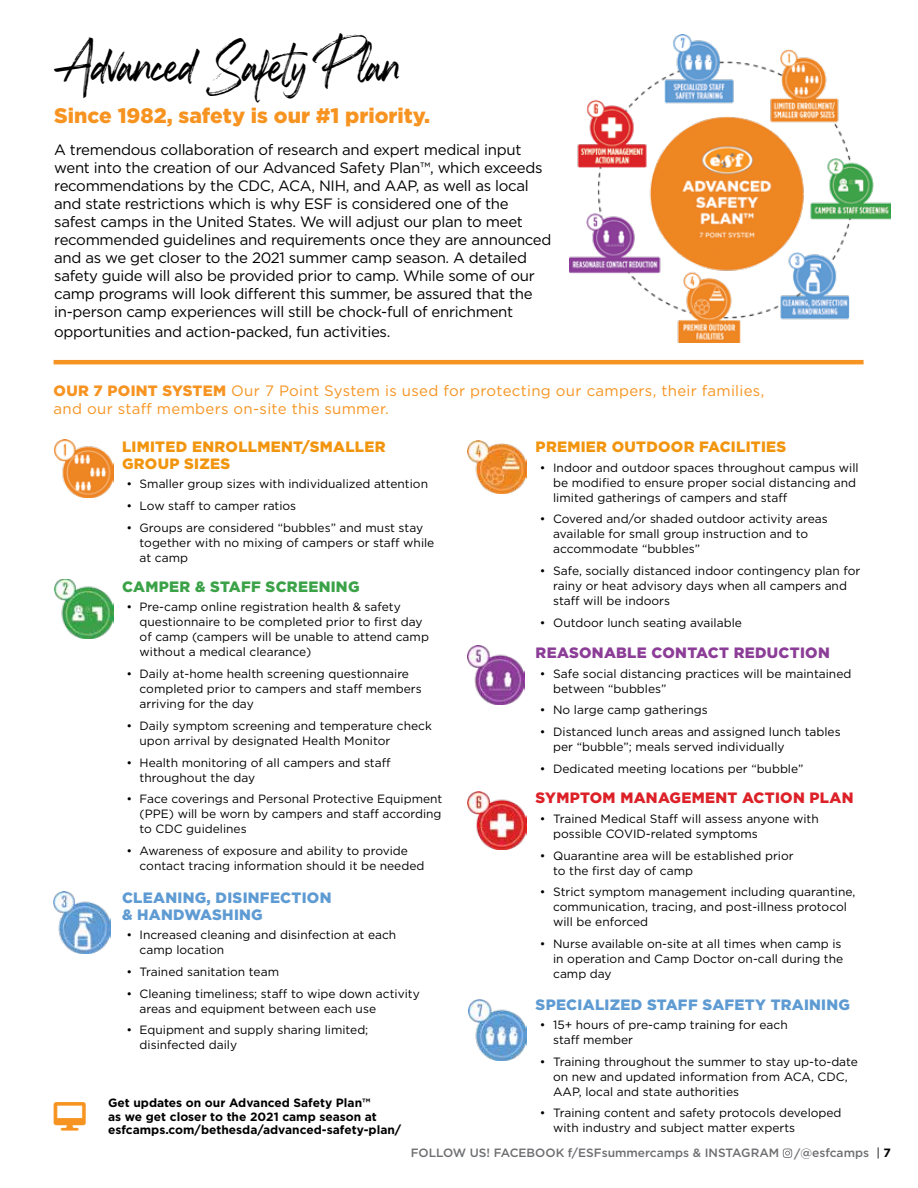
<style>
.page{position:relative;width:918px;height:1188px;background:#fff}
.page>*{position:absolute;margin:0;border:0;box-sizing:border-box;transform-origin:0 0}
.t1{font:48px "Rockville Solid";letter-spacing:-.09em;color:#000}
.t2{font:900 21px "Gotham";color:#f79421}
.t3{font:15px/18px "Gotham";letter-spacing:-.02em;color:#000}
.t4{font:15px/18px "Gotham";letter-spacing:.02em;color:#f79421}
.t5{font:900 15px/16.5px "Gotham";letter-spacing:.02em;color:#5f9bd3}
.t6{font:900 15px/16.5px "Gotham";letter-spacing:.02em;color:#f2950e}
.t7{font:900 15px "Gotham";letter-spacing:.02em;color:#dc2128}
.t8{font:900 15px "Gotham";letter-spacing:.02em;color:#8c3d97}
.t9{font:900 15px "Gotham";letter-spacing:.02em;color:#3ba248}
.t10{font:12px/15px "Gotham";color:#000}
.t11{font:700 12px/13.5px "Gotham";color:#000}
.t12{font:500 12px "Gotham";color:#6d6e71}
.s1{font-weight:900}
.s2{font-weight:400;color:#000}
.s3{font-weight:700;color:#000}
</style>
<div class="page">
<svg style="left:783px;top:1148px;width:9px;height:10px"></svg>
<img style="left:54px;top:440px;width:60px;height:57px">
<img style="left:54px;top:579px;width:59px;height:60px">
<img style="left:54px;top:892px;width:57px;height:61px">
<img style="left:468px;top:440px;width:59px;height:54px">
<img style="left:467px;top:645px;width:58px;height:60px">
<img style="left:468px;top:999px;width:59px;height:62px">
<img style="left:467px;top:791px;width:59px;height:58px">
<hr style="left:54px;top:360px;width:810px;height:4px;background:#f79421">
<img style="left:569px;top:35px;width:322px;height:308px">
<h1 class="t1" style="left:54px;top:35px;width:347px">Advanced Safety Plan</h1>
<h2 class="t2" style="left:54px;top:101px;width:378px">Since 1982, safety is our #1 priority.</h2>
<p class="t3" style="left:54px;top:140px;width:499px">A tremendous collaboration of research and expert medical input went into the creation of our Advanced Safety Plan™, which exceeds recommendations by the CDC, ACA, NIH, and AAP, as well as local and state restrictions which is why ESF is considered one of the safest camps in the United States. We will adjust our plan to meet recommended guidelines and requirements once they are announced and as we get closer to the 2021 summer camp season. A detailed safety guide will also be provided prior to camp. While some of our camp programs will look different this summer, be assured that the in-person camp experiences will still be chock-full of enrichment</p>
<p class="t3" style="left:54px;top:322px;width:338px">opportunities and action-packed, fun activities.</p>
<p class="t4" style="left:54px;top:382px;width:712px"><span class="s1">OUR 7 POINT SYSTEM</span> Our 7 Point System is used for protecting our campers, their families, and our staff members on-site this summer.</p>
<p class="t6" style="left:122px;top:438px;width:265px">LIMITED ENROLLMENT/SMALLER<br>GROUP SIZES</p>
<p class="t10" style="left:126px;top:476px;width:303px">• Smaller group sizes with individualized attention</p>
<p class="t10" style="left:126px;top:498px;width:171px">• Low staff to camper ratios</p>
<p class="t10" style="left:140px;top:520px;width:296px;text-indent:-13px">• Groups are considered “bubbles” and must stay together with no mixing of campers or staff while at camp</p>
<p class="t9" style="left:122px;top:576px;width:239px">CAMPER &amp; STAFF SCREENING</p>
<p class="t10" style="left:140px;top:599px;width:291px;text-indent:-13px">• Pre-camp online registration health &amp; safety questionnaire to be completed prior to first day of camp (campers will be unable to attend camp without a medical clearance)</p>
<p class="t10" style="left:140px;top:666px;width:284px;text-indent:-13px">• Daily at-home health screening questionnaire completed prior to campers and staff members arriving for the day</p>
<p class="t10" style="left:140px;top:718px;width:294px;text-indent:-13px">• Daily symptom screening and temperature check upon arrival by designated Health Monitor</p>
<p class="t10" style="left:140px;top:755px;width:252px;text-indent:-13px">• Health monitoring of all campers and staff throughout the day</p>
<p class="t10" style="left:140px;top:791px;width:304px;text-align:justify;text-indent:-13px">• Face coverings and Personal Protective Equipment (PPE) will be worn by campers and staff according to CDC guidelines</p>
<p class="t10" style="left:140px;top:843px;width:286px;text-indent:-13px">• Awareness of exposure and ability to provide contact tracing information should it be needed</p>
<p class="t5" style="left:122px;top:890px;width:211px">CLEANING, DISINFECTION &amp; HANDWASHING</p>
<p class="t10" style="left:140px;top:927px;width:258px;text-indent:-13px">• Increased cleaning and disinfection at each camp location</p>
<p class="t10" style="left:126px;top:964px;width:154px">• Trained sanitation team</p>
<p class="t10" style="left:140px;top:986px;width:282px;text-indent:-13px">• Cleaning timeliness; staff to wipe down activity areas and equipment between each use</p>
<p class="t10" style="left:140px;top:1022px;width:230px;text-indent:-13px">• Equipment and supply sharing limited; disinfected daily</p>
<p class="t11" style="left:108px;top:1096px;width:295px">Get updates on our Advanced Safety Plan™<br>as we get closer to the 2021 camp season at esfcamps.com/bethesda/advanced-safety-plan/</p>
<p class="t6" style="left:536px;top:438px;width:252px">PREMIER OUTDOOR FACILITIES</p>
<p class="t10" style="left:553px;top:460px;width:307px;text-indent:-13px">• Indoor and outdoor spaces throughout campus will be modified to ensure proper social distancing and limited gatherings of campers and staff</p>
<p class="t10" style="left:553px;top:511px;width:276px;text-indent:-13px">• Covered and/or shaded outdoor activity areas available for small group instruction and to accommodate “bubbles”</p>
<p class="t10" style="left:553px;top:563px;width:309px;text-indent:-13px">• Safe, socially distanced indoor contingency plan for rainy or heat advisory days when all campers and staff will be indoors</p>
<p class="t10" style="left:540px;top:615px;width:203px">• Outdoor lunch seating available</p>
<p class="t8" style="left:536px;top:643px;width:296px">REASONABLE CONTACT REDUCTION</p>
<p class="t10" style="left:553px;top:666px;width:300px;text-indent:-13px">• Safe social distancing practices will be maintained between “bubbles”</p>
<p class="t10" style="left:540px;top:702px;width:169px">• No large camp gatherings</p>
<p class="t10" style="left:553px;top:724px;width:289px;text-indent:-13px">• Distanced lunch areas and assigned lunch tables per “bubble”; meals served individually</p>
<p class="t10" style="left:540px;top:761px;width:265px">• Dedicated meeting locations per “bubble”</p>
<p class="t7" style="left:536px;top:788px;width:319px">SYMPTOM MANAGEMENT ACTION PLAN</p>
<p class="t10" style="left:553px;top:811px;width:267px;text-indent:-13px">• Trained Medical Staff will assess anyone with possible COVID-related symptoms</p>
<p class="t10" style="left:553px;top:848px;width:242px;text-indent:-13px">• Quarantine area will be established prior to the first day of camp</p>
<p class="t10" style="left:553px;top:884px;width:304px;text-indent:-13px">• Strict symptom management including quarantine, communication, tracing, and post-illness protocol will be enforced</p>
<p class="t10" style="left:553px;top:936px;width:292px;text-indent:-13px">• Nurse available on-site at all times when camp is in operation and Camp Doctor on-call during the camp day</p>
<p class="t5" style="left:536px;top:996px;width:316px">SPECIALIZED STAFF SAFETY TRAINING</p>
<p class="t10" style="left:553px;top:1017px;width:236px;text-indent:-13px">• 15+ hours of pre-camp training for each staff member</p>
<p class="t10" style="left:553px;top:1054px;width:306px;text-indent:-13px">• Training throughout the summer to stay up-to-date on new and updated information from ACA, CDC,<br>AAP, local and state authorities</p>
<p class="t10" style="left:553px;top:1105px;width:290px;text-indent:-13px">• Training content and safety protocols developed with industry and subject matter experts</p>
<p class="t12" style="left:411px;top:1145px;width:482px">FOLLOW US! FACEBOOK f/ESFsummercamps &amp; INSTAGRAM /@esfcamps <span class="s2">|</span> <span class="s3">7</span></p>
</div>
